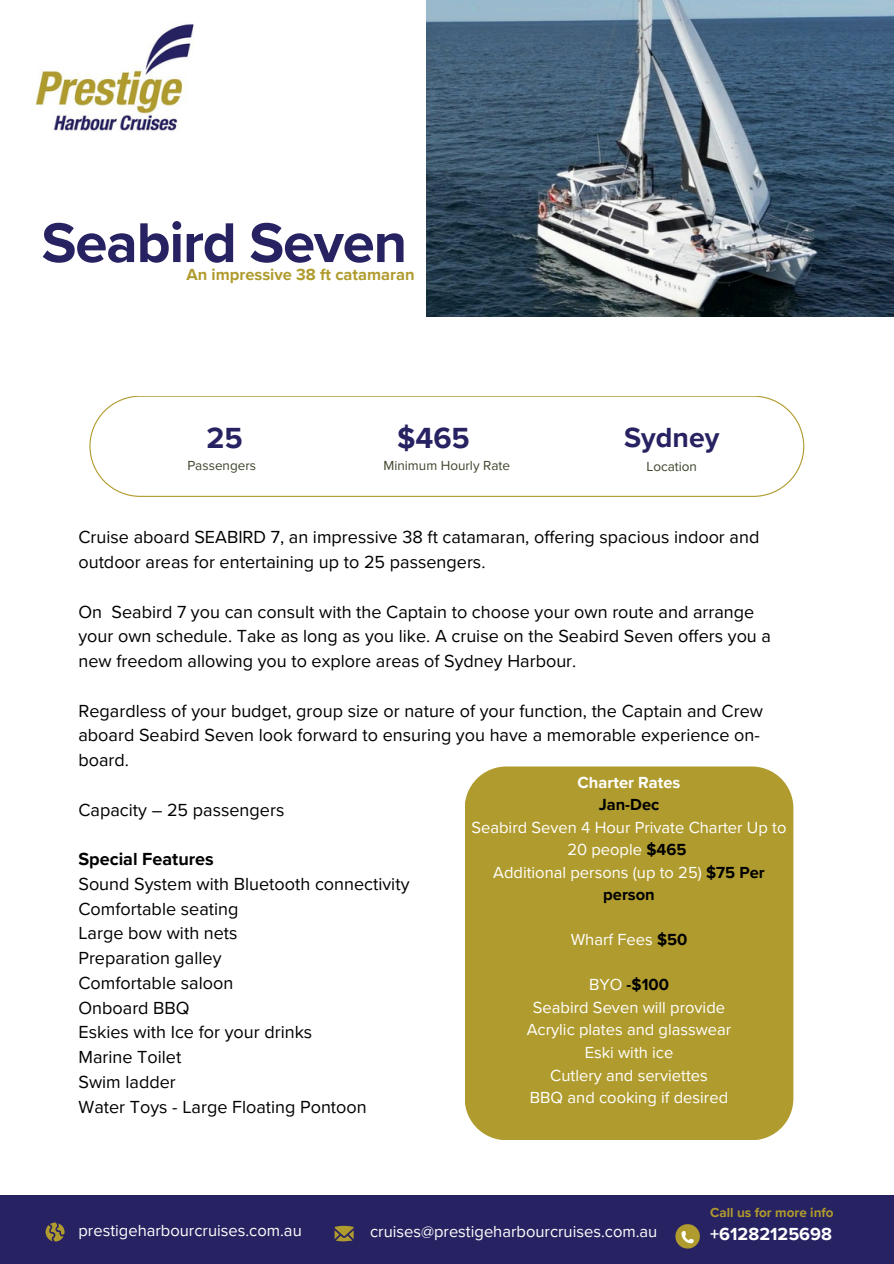
<style>
.page{position:relative;width:894px;height:1264px;background:#fff}
.page>*{position:absolute;margin:0;border:0;box-sizing:border-box;transform-origin:0 0}
.t1{font:700 58.05px "Proxima Nova";letter-spacing:-.02em;color:#272261}
.t2{font:700 30px "Proxima Nova";color:#272261}
.t3{font:700 28.5px "Proxima Nova";color:#272261}
.t4{font:18px/24.8px "Proxima Nova";color:#000}
.t5{font:700 18px "Proxima Nova";color:#fff}
.t6{font:16.5px/22.5px "Proxima Nova";color:#fff;text-align:center}
.t7{font:700 16.5px "Proxima Nova";color:#b09b2e}
.t8{font:13.5px "Proxima Nova";color:#3c442b}
.t9{font:700 13.5px "Proxima Nova";color:#b09b2e}
.s1{font-weight:700}
.s2{font-weight:700;color:#000}
</style>
<div class="page">
<div style="left:0;top:1195px;width:893px;height:68px;background:#272261"></div>
<svg style="left:46px;top:1222px;width:19px;height:19px"></svg>
<svg style="left:334px;top:1225px;width:19px;height:16px"></svg>
<svg style="left:89px;top:396px;width:715px;height:101px"></svg>
<svg style="left:675px;top:1224px;width:24px;height:24px"></svg>
<svg style="left:681px;top:1230px;width:12px;height:13px"></svg>
<img style="left:35px;top:24px;width:159px;height:107px">
<div style="left:465px;top:766px;width:328px;height:373px;background:#b09b2e"></div>
<img style="left:427px;top:0;width:466px;height:316px">
<h4 class="t1" style="left:42px;top:209px;width:367px">Seabird Seven</h4>
<h4 class="t7" style="left:186px;top:265px;width:229px">An impressive 38 ft catamaran</h4>
<p class="t2" style="left:206px;top:421px;width:38px">25</p>
<p class="t2" style="left:397px;top:421px;width:74px">$465</p>
<p class="t3" style="left:624px;top:420px;width:97px">Sydney</p>
<h4 class="t8" style="left:646px;top:459px;width:52px">Location</h4>
<p class="t8" style="left:187px;top:457px;width:70px">Passengers</p>
<h4 class="t8" style="left:383px;top:457px;width:128px">Minimum Hourly Rate</h4>
<p class="t4" style="left:78px;top:525px;width:682px">Cruise aboard SEABIRD 7, an impressive 38 ft catamaran, offering spacious indoor and outdoor areas for entertaining up to 25 passengers.</p>
<h3 class="t4" style="left:78px;top:599px;width:693px">On Seabird 7 you can consult with the Captain to choose your own route and arrange your own schedule. Take as long as you like. A cruise on the Seabird Seven offers you a new freedom allowing you to explore areas of Sydney Harbour.</h3>
<p class="t4" style="left:78px;top:698px;width:686px">Regardless of your budget, group size or nature of your function, the Captain and Crew aboard Seabird Seven look forward to ensuring you have a memorable experience on&shy;board.</p>
<p class="t4" style="left:78px;top:797px;width:207px">Capacity – 25 passengers</p>
<p class="t4" style="left:78px;top:847px;width:332px"><span class="s1">Special Features<br></span>Sound System with Bluetooth connectivity<br>Comfortable seating<br>Large bow with nets<br>Preparation galley<br>Comfortable saloon<br>Onboard BBQ<br>Eskies with Ice for your drinks<br>Marine Toilet<br>Swim ladder<br>Water Toys - Large Floating Pontoon</p>
<p class="t6" style="left:471px;top:771px;width:316px"><span class="s1">Charter Rates<br></span><span class="s2">Jan-Dec<br></span>Seabird Seven 4 Hour Private Charter Up to<br>20 people <span class="s2">$465<br></span>Additional persons (up to 25) <span class="s2">$75 Per person</span></p>
<h2 class="t6" style="left:570px;top:929px;width:118px">Wharf Fees <span class="s2">$50</span></h2>
<p class="t6" style="left:526px;top:974px;width:206px">BYO <span class="s2">-$100<br></span>Seabird Seven will provide<br>Acrylic plates and glasswear<br>Eski with ice<br>Cutlery and serviettes<br>BBQ and cooking if desired</p>
<h4 class="t9" style="left:710px;top:1204px;width:125px">Call us for more info</h4>
<h4 class="t6" style="left:78px;top:1219px;width:225px">prestigeharbourcruises.com.au</h4>
<h4 class="t6" style="left:370px;top:1220px;width:289px">cruises@prestigeharbourcruises.com.au</h4>
<h4 class="t5" style="left:710px;top:1223px;width:123px">+61282125698</h4>
</div>
